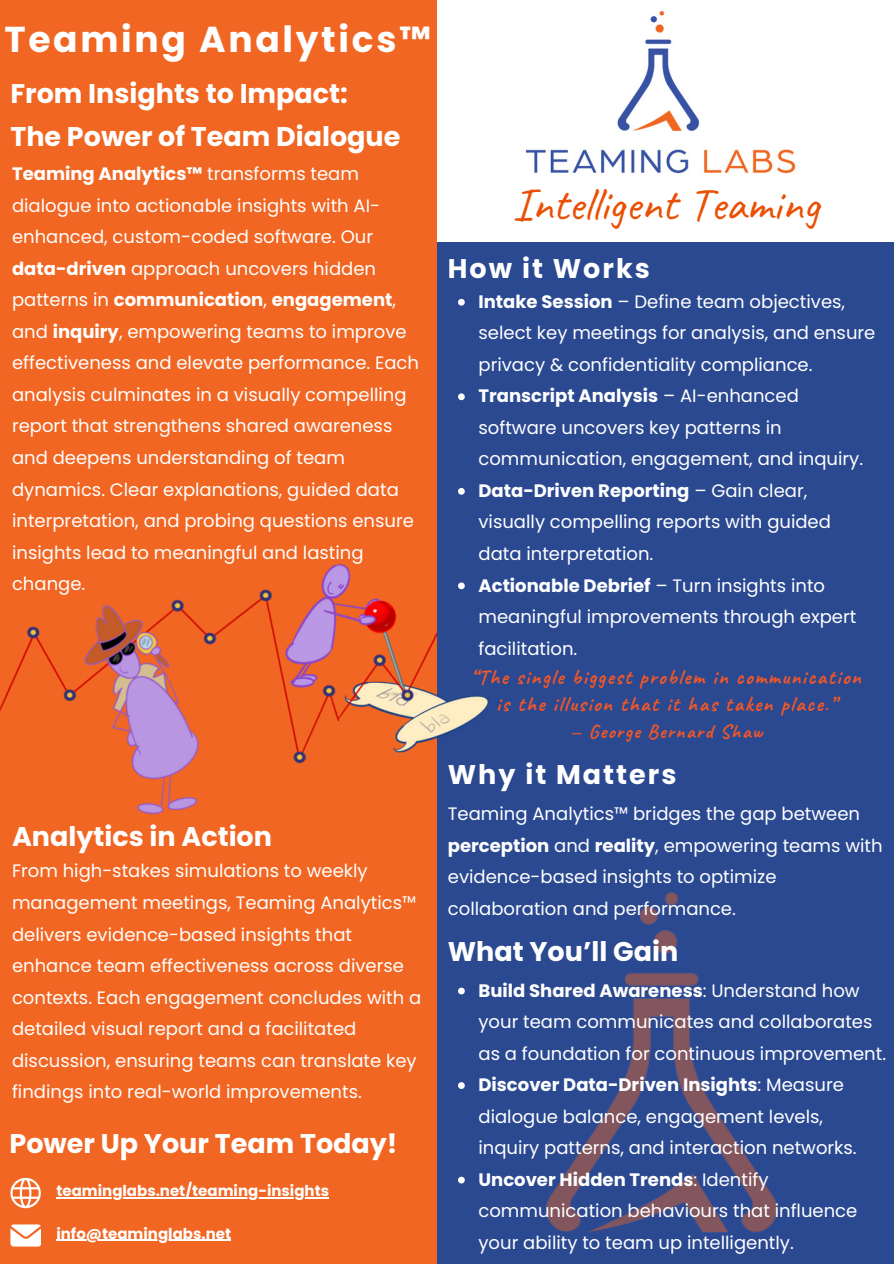
<style>
.page{position:relative;width:894px;height:1264px;background:#fff}
.page>*{position:absolute;margin:0;border:0;box-sizing:border-box;transform-origin:0 0}
.t1{font:47.1px "Caveat";color:#ea4f03}
.t2{font:700 36px "Poppins";letter-spacing:.075em;color:#fff}
.t3{font:700 27px/42.8px "Poppins";color:#fff}
.t4{font:700 27px "Poppins";letter-spacing:.075em;color:#fff}
.t5{font:700 21px/27px "Caveat";letter-spacing:.075em;color:#f25727;text-align:center}
.t6{font:700 19.5px "Caveat";letter-spacing:.075em;color:#f25727}
.t7{font:18px/31.5px "Poppins";color:#fff}
.t8{font:700 15px "Poppins";color:#fff}
.s1{font-weight:700}
</style>
<div class="page">
<div style="left:0;top:0;width:893px;height:1263px;background:#2b4991"></div>
<div style="left:0;top:0;width:893px;height:241px;background:#fff"></div>
<div style="left:0;top:0;width:436px;height:1263px;background:#f16622"></div>
<svg style="left:10px;top:1224px;width:31px;height:22px"></svg>
<img style="left:525px;top:10px;width:271px;height:164px">
<img style="left:546px;top:892px;width:232px;height:341px">
<svg style="left:10px;top:1177px;width:31px;height:31px"></svg>
<svg style="left:458px;top:299px;width:6px;height:6px"></svg>
<svg style="left:458px;top:393px;width:6px;height:7px"></svg>
<svg style="left:458px;top:488px;width:6px;height:6px"></svg>
<svg style="left:458px;top:987px;width:6px;height:7px"></svg>
<svg style="left:458px;top:1082px;width:6px;height:6px"></svg>
<svg style="left:458px;top:1176px;width:6px;height:7px"></svg>
<hr style="left:56px;top:1239px;width:175px;height:1px;background:#fff">
<hr style="left:56px;top:1196px;width:273px;height:2px;background:#fff">
<img style="left:436px;top:547px;width:52px;height:213px">
<img style="left:0;top:564px;width:436px;height:251px">
<h1 class="t2" style="left:4px;top:14px;width:428px">Teaming Analytics™</h1>
<p class="t3" style="left:10px;top:72px;width:391px">From Insights to Impact:<br>The Power of Team Dialogue</p>
<h3 class="t7" style="left:12px;top:158px;width:408px"><span class="s1">Teaming Analytics™</span> transforms team dialogue into actionable insights with AI&shy;enhanced, custom-coded software. Our <span class="s1">data-driven</span> approach uncovers hidden patterns in <span class="s1">communication</span>, <span class="s1">engagement</span>, and <span class="s1">inquiry</span>, empowering teams to improve effectiveness and elevate performance. Each analysis culminates in a visually compelling report that strengthens shared awareness and deepens understanding of team dynamics. Clear explanations, guided data interpretation, and probing questions ensure insights lead to meaningful and lasting change.</h3>
<p class="t3" style="left:12px;top:815px;width:261px">Analytics in Action</p>
<p class="t7" style="left:12px;top:855px;width:411px">From high-stakes simulations to weekly management meetings, Teaming Analytics™ delivers evidence-based insights that enhance team effectiveness across diverse contexts. Each engagement concludes with a detailed visual report and a facilitated discussion, ensuring teams can translate key findings into real-world improvements.</p>
<p class="t3" style="left:10px;top:1121px;width:389px">Power Up Your Team Today!</p>
<h2 class="t8" style="left:56px;top:1180px;width:274px">teaminglabs.net/teaming-insights</h2>
<p class="t8" style="left:56px;top:1222px;width:176px">info@teaminglabs.net</p>
<h5 class="t1" style="left:512px;top:175px;width:308px">Intelligent Teaming</h5>
<p class="t4" style="left:448px;top:249px;width:203px">How it Works</p>
<p class="t7" style="left:478px;top:286px;width:398px"><span class="s1">Intake Session</span> – Define team objectives, select key meetings for analysis, and ensure privacy &amp; confidentiality compliance.</p>
<h3 class="t7" style="left:478px;top:380px;width:386px"><span class="s1">Transcript Analysis</span> – AI-enhanced software uncovers key patterns in communication, engagement, and inquiry.</h3>
<h5 class="t7" style="left:478px;top:475px;width:354px"><span class="s1">Data-Driven Reporting</span> – Gain clear, visually compelling reports with guided data interpretation.</h5>
<h3 class="t7" style="left:478px;top:569px;width:379px"><span class="s1">Actionable Debrief</span> – Turn insights into meaningful improvements through expert facilitation.</h3>
<h3 class="t5" style="left:471px;top:663px;width:391px">“The single biggest problem in communication is the illusion that it has taken place.”</h3>
<h3 class="t6" style="left:569px;top:719px;width:194px">— George Bernard Shaw</h3>
<p class="t4" style="left:448px;top:755px;width:230px">Why it Matters</p>
<h4 class="t7" style="left:448px;top:798px;width:436px">Teaming Analytics™ bridges the gap between <span class="s1">perception</span> and <span class="s1">reality</span>, empowering teams with evidence-based insights to optimize collaboration and performance.</h4>
<p class="t3" style="left:448px;top:930px;width:232px">What You’ll Gain</p>
<p class="t7" style="left:478px;top:974px;width:409px"><span class="s1">Build Shared Awareness</span>: Understand how your team communicates and collaborates as a foundation for continuous improvement.</p>
<p class="t7" style="left:478px;top:1069px;width:379px"><span class="s1">Discover Data-Driven Insights</span>: Measure dialogue balance, engagement levels, inquiry patterns, and interaction networks.</p>
<p class="t7" style="left:478px;top:1163px;width:380px"><span class="s1">Uncover Hidden Trends</span>: Identify communication behaviours that influence your ability to team up intelligently.</p>
</div>
